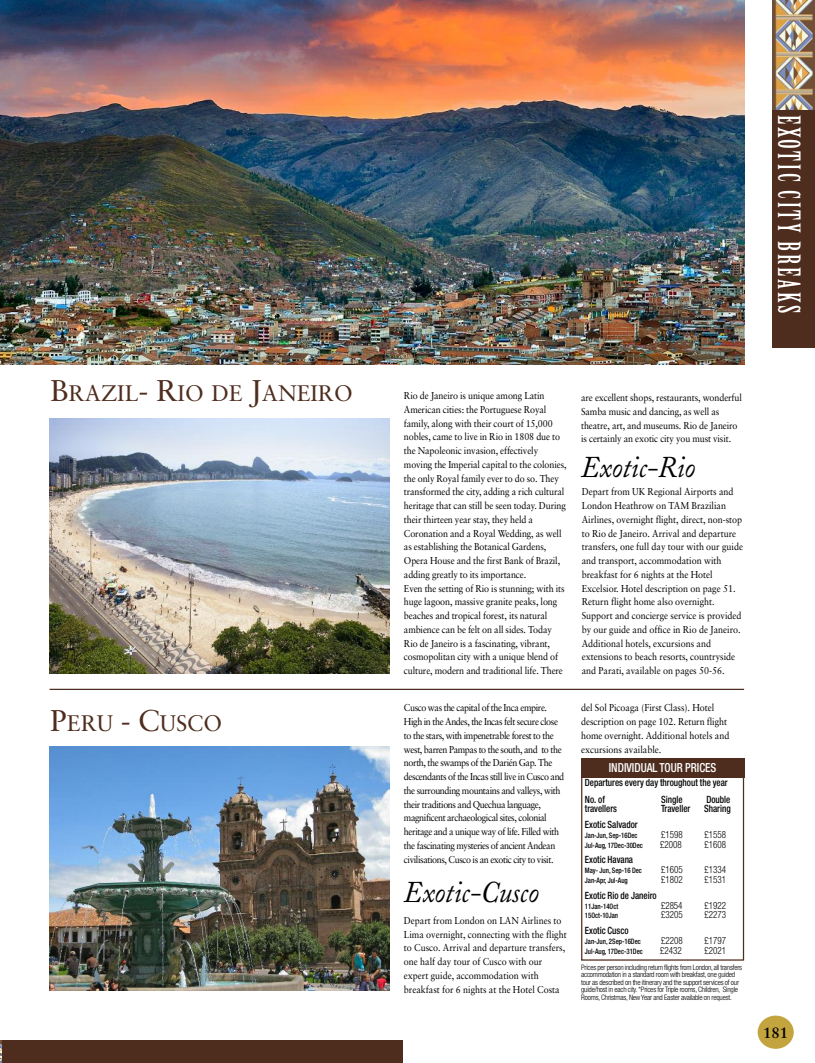
<style>
.page{position:relative;width:815px;height:1063px;background:#fff}
.page>*{position:absolute;margin:0;border:0;box-sizing:border-box;transform-origin:0 0}
.t1{font:italic 30px "Adobe Caslon";color:#000;scale:.9 1}
.t2{font:30px "Birch";letter-spacing:.09em;color:#fff}
.t3{font:22.5px "Sabon";color:#4e2d1e}
.t4{font:700 15px "Sabon";color:#000}
.t5{font:500 condensed 12.5px "Helvetica Neue";color:#fff;scale:.9 1}
.t6{font:10px/13.8px "Sabon";letter-spacing:-.01em;color:#000;scale:.9 1}
.t7{font:10px/13.8px "Sabon";letter-spacing:-.04em;color:#000;scale:.9 1}
.t8{font:500 condensed 10px/17.1px "Helvetica Neue";color:#000;scale:.9 1}
.t9{font:300 condensed 10px "Helvetica Neue";color:#000;scale:.9 1}
.t10{font:300 condensed 7.5px/7.5px "Helvetica Neue";letter-spacing:-.025em;color:#000}
.t11{font:500 condensed 7.5px "Helvetica Neue";color:#000;scale:.9 1}
.s1{font-size:30px}
</style>
<div class="page">
<div style="left:0;top:1040px;width:403px;height:23px;background:#4e2d1e"></div>
<svg style="left:0;top:1040px;width:1px;height:23px"></svg>
<div style="left:772px;top:0;width:43px;height:348px;background:#4e2d1e"></div>
<img style="left:772px;top:0;width:1px;height:109px">
<hr style="left:50px;top:689px;width:694px;height:1px;background:#4e2d1e">
<img style="left:773px;top:0;width:42px;height:110px">
<img style="left:50px;top:747px;width:340px;height:243px">
<img style="left:50px;top:418px;width:340px;height:256px">
<div style="left:581px;top:770px;width:163px;height:191px;border:1px solid #4e2d1e"></div>
<div style="left:581px;top:759px;width:163px;height:19px;background:#4e2d1e"></div>
<div style="left:758px;top:1016px;width:36px;height:33px;background:#c4a43e;border-radius:50%"></div>
<img style="left:0;top:0;width:744px;height:364px">
<h2 class="t3" style="left:50px;top:384px;width:304px"><span class="s1">B</span>RAZIL<span class="s1">- R</span>IO DE <span class="s1">J</span>ANEIRO</h2>
<h2 class="t3" style="left:50px;top:714px;width:174px"><span class="s1">P</span>ERU <span class="s1">- C</span>USCO</h2>
<h1 class="t2" style="left:800px;top:115px;width:200px;rotate:90deg">EXOTIC CITY BREAKS</h1>
<p class="t6" style="left:404px;top:389px;width:182px">Rio de Janeiro is unique among Latin American cities: the Portuguese Royal family, along with their court of 15,000 nobles, came to live in Rio in 1808 due to the Napoleonic invasion, effectively moving the Imperial capital to the colonies, the only Royal family ever to do so. They transformed the city, adding a rich cultural heritage that can still be seen today. During their thirteen year stay, they held a Coronation and a Royal Wedding, as well as establishing the Botanical Gardens, Opera House and the first Bank of Brazil, adding greatly to its importance.<br>Even the setting of Rio is stunning; with its huge lagoon, massive granite peaks, long beaches and tropical forest, its natural ambience can be felt on all sides. Today Rio de Janeiro is a fascinating, vibrant, cosmopolitan city with a unique blend of culture, modern and traditional life. There</p>
<p class="t7" style="left:404px;top:702px;width:180px">Cusco was the capital of the Inca empire.<br>High in the Andes, the Incas felt secure close to the stars, with impenetrable forest to the west, barren Pampas to the south, and to the north, the swamps of the Darién Gap. The descendants of the Incas still live in Cusco and the surrounding mountains and valleys, with their traditions and Quechua language, magnificent archaeological sites, colonial heritage and a unique way of life. Filled with the fascinating mysteries of ancient Andean civilisations, Cusco is an exotic city to visit.</p>
<h1 class="t1" style="left:404px;top:882px;width:151px">Exotic-Cusco</h1>
<p class="t6" style="left:404px;top:914px;width:182px">Depart from London on LAN Airlines to Lima overnight, connecting with the flight to Cusco. Arrival and departure transfers, one half day tour of Cusco with our expert guide, accommodation with breakfast for 6 nights at the Hotel Costa</p>
<p class="t6" style="left:581px;top:391px;width:180px">are excellent shops, restaurants, wonderful Samba music and dancing, as well as theatre, art, and museums. Rio de Janeiro is certainly an exotic city you must visit.</p>
<h1 class="t1" style="left:581px;top:457px;width:128px">Exotic-Rio</h1>
<p class="t6" style="left:582px;top:486px;width:181px">Depart from UK Regional Airports and London Heathrow on TAM Brazilian Airlines, overnight flight, direct, non-stop to Rio de Janeiro. Arrival and departure transfers, one full day tour with our guide and transport, accommodation with breakfast for 6 nights at the Hotel Excelsior. Hotel description on page 51.<br>Return flight home also overnight.<br>Support and concierge service is provided by our guide and office in Rio de Janeiro.<br>Additional hotels, excursions and extensions to beach resorts, countryside and Parati, available on pages 50-56.</p>
<p class="t6" style="left:581px;top:702px;width:166px">del Sol Picoaga (First Class). Hotel description on page 102. Return flight home overnight. Additional hotels and excursions available.</p>
<p class="t5" style="left:609px;top:763px;width:121px">INDIVIDUAL TOUR PRICES</p>
<p class="t8" style="left:585px;top:775px;width:160px">Departures every day throughout the year<br>No. of</p>
<p class="t8" style="left:661px;top:792px;width:25px">Single</p>
<p class="t8" style="left:706px;top:792px;width:28px">Double</p>
<p class="t8" style="left:585px;top:801px;width:37px">travellers</p>
<p class="t8" style="left:661px;top:801px;width:34px">Traveller</p>
<p class="t8" style="left:704px;top:801px;width:31px">Sharing</p>
<p class="t8" style="left:585px;top:817px;width:60px">Exotic Salvador</p>
<p class="t11" style="left:585px;top:832px;width:60px">Jan-Jun, Sep-16Dec</p>
<p class="t9" style="left:661px;top:831px;width:25px">£1598</p>
<p class="t9" style="left:704px;top:831px;width:25px">£1558</p>
<p class="t11" style="left:585px;top:842px;width:66px">Jul-Aug, 17Dec-30Dec</p>
<p class="t9" style="left:660px;top:840px;width:25px">£2008</p>
<p class="t9" style="left:705px;top:840px;width:25px">£1608</p>
<p class="t8" style="left:585px;top:852px;width:55px">Exotic Havana</p>
<p class="t11" style="left:585px;top:868px;width:65px">May- Jun, Sep-16 Dec</p>
<p class="t9" style="left:661px;top:866px;width:25px">£1605</p>
<p class="t9" style="left:704px;top:866px;width:25px">£1334</p>
<p class="t11" style="left:585px;top:878px;width:49px">Jan-Apr, Jul-Aug</p>
<p class="t9" style="left:661px;top:876px;width:25px">£1802</p>
<p class="t9" style="left:705px;top:876px;width:25px">£1531</p>
<p class="t8" style="left:585px;top:888px;width:81px">Exotic Rio de Janeiro</p>
<p class="t11" style="left:585px;top:903px;width:39px">11Jan-14Oct</p>
<p class="t9" style="left:661px;top:902px;width:25px">£2854</p>
<p class="t9" style="left:704px;top:902px;width:25px">£1922</p>
<p class="t11" style="left:585px;top:913px;width:39px">15Oct-10Jan</p>
<p class="t9" style="left:661px;top:911px;width:25px">£3205</p>
<p class="t9" style="left:704px;top:911px;width:25px">£2273</p>
<p class="t8" style="left:585px;top:923px;width:50px">Exotic Cusco</p>
<p class="t11" style="left:585px;top:939px;width:64px">Jan-Jun, 2Sep-16Dec</p>
<p class="t9" style="left:661px;top:937px;width:25px">£2208</p>
<p class="t9" style="left:704px;top:937px;width:25px">£1797</p>
<p class="t11" style="left:585px;top:949px;width:66px">Jul-Aug, 17Dec-31Dec</p>
<p class="t9" style="left:660px;top:947px;width:25px">£2432</p>
<p class="t9" style="left:705px;top:947px;width:25px">£2021</p>
<p class="t10" style="left:581px;top:964px;width:163px">Prices per person including return flights from London, all transfers accommodation in a standard room with breakfast, one guided tour as described on the itinerary and the support services of our guide/host in each city. *Prices for Triple rooms, Children, Single Rooms, Christmas, New Year and Easter available on request.</p>
<h3 class="t4" style="left:763px;top:1027px;width:27px">181</h3>
</div>
